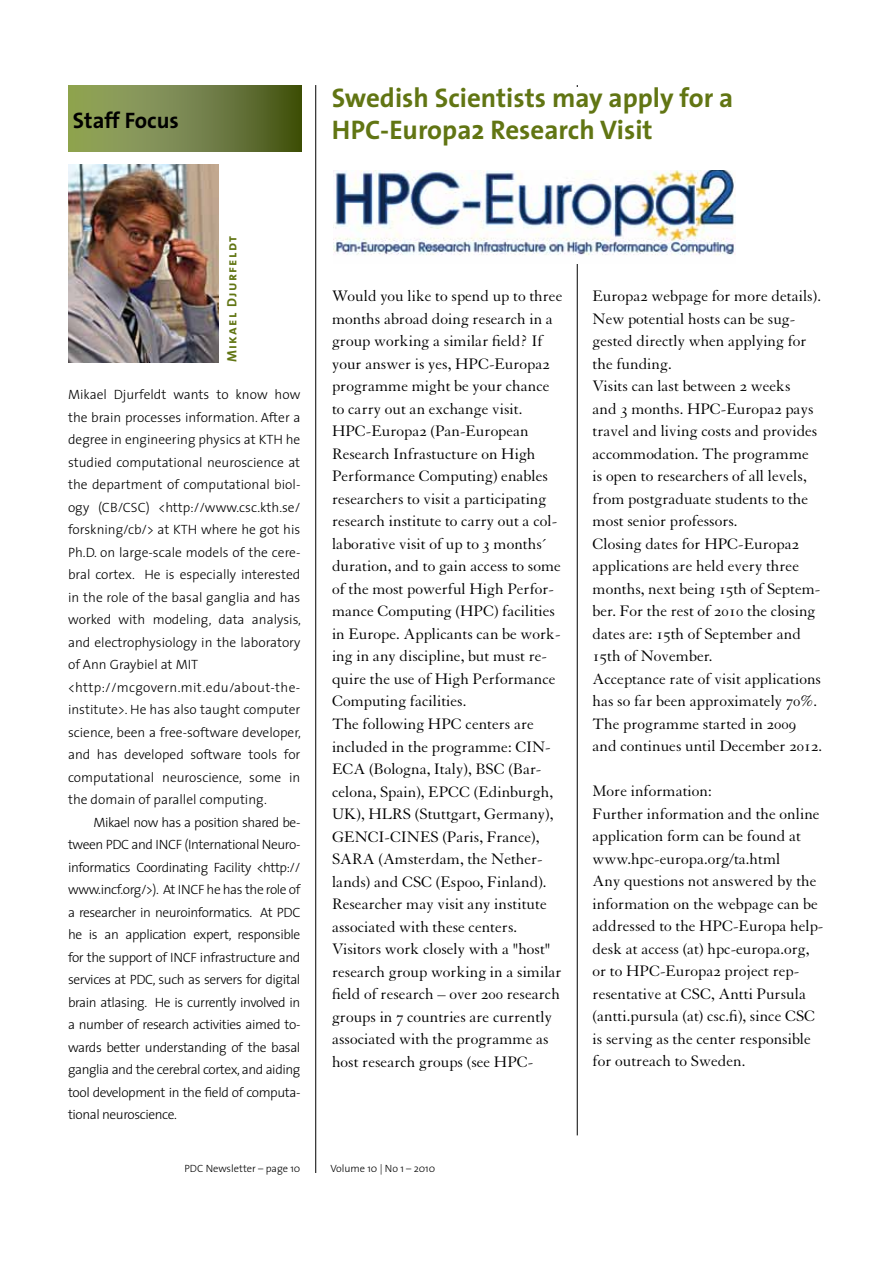
<style>
.page{position:relative;width:893px;height:1263px;background:#fff}
.page>*{position:absolute;margin:0;border:0;box-sizing:border-box;transform-origin:0 0}
.t1{font:700 27px/32.4px "The Sans";color:#617513}
.t2{font:700 22.5px "The Sans";color:#000}
.t3{font:16.5px/22.5px "Granjon Roman Os F";color:#000}
.t4{font:300 13.5px/22.5px "The Sans";color:#000}
.t5{font:13.5px "The Sans Bold Caps";letter-spacing:.1em;color:#617513}
.t6{font:300 10.5px "The Sans";color:#000}
</style>
<div class="page">
<hr style="left:577px;top:85px;width:1px;height:1050px;background:#000">
<hr style="left:315px;top:85px;width:1px;height:1088px;background:#000">
<img style="left:333px;top:170px;width:402px;height:94px">
<svg style="left:68px;top:85px;width:234px;height:67px;background:#738244"></svg>
<img style="left:68px;top:165px;width:150px;height:197px">
<h2 class="t2" style="left:73px;top:102px;width:108px">Staff Focus</h2>
<h1 class="t1" style="left:332px;top:81px;width:403px">Swedish Scientists may apply for a<br>HPC-Europa2 Research Visit</h1>
<p class="t5" style="left:221px;top:362px;width:128px;rotate:-90deg">Mikael Djurfeldt</p>
<p class="t4" style="left:68px;top:383px;width:235px">Mikael Djurfeldt wants to know how the brain processes information. After a degree in engineering physics at KTH he studied computational neuroscience at the department of computational biol&shy;ogy (CB/CSC) &lt;http://www.csc.kth.se/ forskning/cb/&gt; at KTH where he got his Ph.D. on large-scale models of the cere&shy;bral cortex. He is especially interested in the role of the basal ganglia and has worked with modeling, data analysis, and electrophysiology in the laboratory of Ann Graybiel at MIT &lt;http://mcgovern.mit.edu/about-the&shy;institute&gt;. He has also taught computer science, been a free-software developer, and has developed software tools for computational neuroscience, some in the domain of parallel computing.</p>
<p class="t4" style="left:68px;top:810px;width:234px;text-align:justify;text-indent:26px">Mikael now has a position shared be&shy;tween PDC and INCF (International Neuro&shy;informatics Coordinating Facility &lt;http:// www.incf.org/&gt;). At INCF he has the role of a researcher in neuroinformatics. At PDC he is an application expert, responsible for the support of INCF infrastructure and services at PDC, such as servers for digital brain atlasing. He is currently involved in a number of research activities aimed to&shy;wards better understanding of the basal ganglia and the cerebral cortex, and aiding tool development in the field of computa&shy;tional neuroscience.</p>
<p class="t3" style="left:332px;top:285px;width:232px">Would you like to spend up to three months abroad doing research in a group working a similar field? If your answer is yes, HPC-Europa2 programme might be your chance to carry out an exchange visit.<br>HPC-Europa2 (Pan-European<br>Research Infrastucture on High<br>Performance Computing) enables researchers to visit a participating research institute to carry out a col&shy;laborative visit of up to 3 months´ duration, and to gain access to some of the most powerful High Perfor&shy;mance Computing (HPC) facilities in Europe. Applicants can be work&shy;ing in any discipline, but must re&shy;quire the use of High Performance<br>Computing facilities.<br>The following HPC centers are included in the programme: CIN-<br>ECA (Bologna, Italy), BSC (Bar&shy;celona, Spain), EPCC (Edinburgh,<br>UK), HLRS (Stuttgart, Germany),<br>GENCI-CINES (Paris, France),<br>SARA (Amsterdam, the Nether&shy;lands) and CSC (Espoo, Finland).<br>Researcher may visit any institute associated with these centers.<br>Visitors work closely with a "host" research group working in a similar field of research – over 200 research groups in 7 countries are currently associated with the programme as host research groups (see HPC-</p>
<p class="t3" style="left:593px;top:285px;width:231px">Europa2 webpage for more details).<br>New potential hosts can be sug&shy;gested directly when applying for the funding.<br>Visits can last between 2 weeks<br>and 3 months. HPC-Europa2 pays travel and living costs and provides accommodation. The programme is open to researchers of all levels, from postgraduate students to the most senior professors.<br>Closing dates for HPC-Europa2 applications are held every three months, next being 15th of Septem&shy;ber. For the rest of 2010 the closing dates are: 15th of September and<br>15th of November.<br>Acceptance rate of visit applications has so far been approximately 70%.<br>The programme started in 2009 and continues until December 2012.</p>
<p class="t3" style="left:593px;top:780px;width:232px">More information:<br>Further information and the online application form can be found at www.hpc-europa.org/ta.html<br>Any questions not answered by the information on the webpage can be addressed to the HPC-Europa help&shy;desk at access (at) hpc-europa.org, or to HPC-Europa2 project rep&shy;resentative at CSC, Antti Pursula (antti.pursula (at) csc.fi), since CSC is serving as the center responsible for outreach to Sweden.</p>
<p class="t6" style="left:184px;top:1160px;width:117px">PDC Newsletter – page 10</p>
<p class="t6" style="left:330px;top:1160px;width:106px">Volume 10 | No 1 – 2010</p>
</div>
